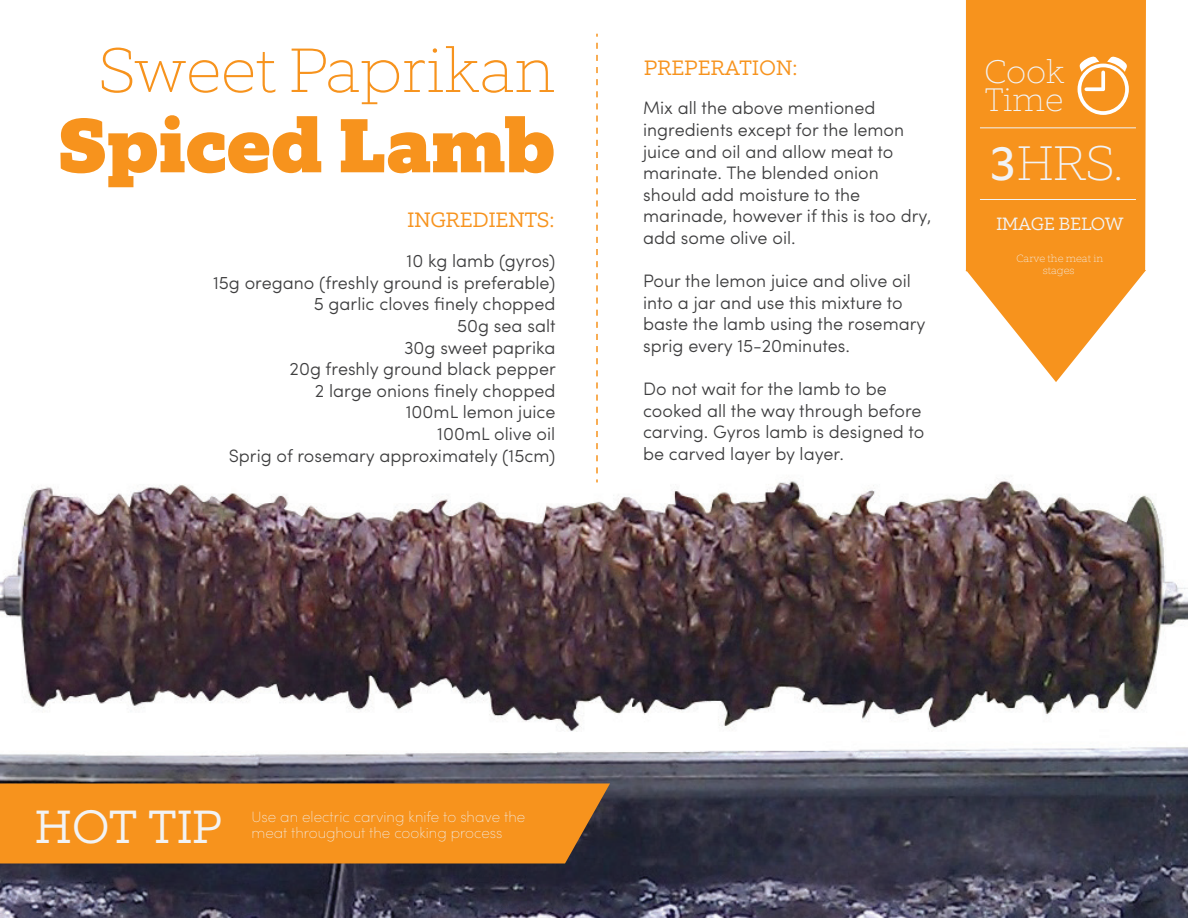
<style>
.page{position:relative;width:1188px;height:918px;background:#fff}
.page>*{position:absolute;margin:0;border:0;box-sizing:border-box;transform-origin:0 0}
.t1{font:900 77.1px "Equip Slab";color:#f7931d}
.t2{font:100 63px "Equip Slab";color:#f7931d}
.t3{font:100 48.9px "Equip Slab";color:#f2f3f4}
.t4{font:300 47.1px "Equip Slab";color:#f2f3f4}
.t5{font:100 32.85px/28.5px "Equip Slab";color:#f2f3f4}
.t6{font:300 21px "Equip Slab";color:#f7931d}
.t7{font:300 18px/21.6px "Sofia Pro";color:#3e3e3f}
.t8{font:300 18px "Equip Slab";letter-spacing:-.005em;color:#f2f3f4}
.t9{font:200 15px/15.6px "Sofia Pro";color:#f2f3f4}
.t10{font:100 10.5px/12.6px "Equip Slab";color:#f2f3f4;text-align:center}
.s1{font-weight:400}
</style>
<div class="page">
<img style="left:0;top:478px;width:1188px;height:440px">
<svg style="left:966px;top:0;width:180px;height:382px;fill:#f7931d"></svg>
<svg style="left:596px;top:43px;width:2px;height:439px"></svg>
<svg style="left:1078px;top:56px;width:51px;height:59px"></svg>
<hr style="left:980px;top:127px;width:156px;height:1px;background:#f2f3f4">
<hr style="left:980px;top:199px;width:156px;height:1px;background:#f2f3f4">
<div style="left:0;top:784px;width:610px;height:79px;background:#f7931d"></div>
<h2 class="t2" style="left:99px;top:30px;width:457px">Sweet Paprikan</h2>
<h1 class="t1" style="left:57px;top:97px;width:499px">Spiced Lamb</h1>
<p class="t6" style="left:408px;top:207px;width:148px">INGREDIENTS:</p>
<p class="t7" style="left:213px;top:249px;width:344px;text-align:right">10 kg lamb (gyros)<br>15g oregano (freshly ground is preferable)<br>5 garlic cloves finely chopped<br>50g sea salt<br>30g sweet paprika<br>20g freshly ground black pepper<br>2 large onions finely chopped<br>100mL lemon juice<br>100mL olive oil<br>Sprig of rosemary approximately (15cm)</p>
<p class="t6" style="left:644px;top:54px;width:154px">PREPERATION:</p>
<h3 class="t5" style="left:984px;top:57px;width:82px">Cook<br>Time</h3>
<p class="t7" style="left:643px;top:96px;width:290px">Mix all the above mentioned ingredients except for the lemon juice and oil and allow meat to marinate. The blended onion should add moisture to the marinade, however if this is too dry, add some olive oil.</p>
<p class="t7" style="left:643px;top:269px;width:284px">Pour the lemon juice and olive oil into a jar and use this mixture to baste the lamb using the rosemary sprig every 15-20minutes.</p>
<p class="t7" style="left:643px;top:377px;width:283px">Do not wait for the lamb to be cooked all the way through before carving. Gyros lamb is designed to be carved layer by layer.</p>
<h3 class="t3" style="left:989px;top:132px;width:135px"><span class="s1">3</span>HRS.</h3>
<p class="t8" style="left:996px;top:213px;width:129px">IMAGE BELOW</p>
<p class="t10" style="left:1017px;top:252px;width:88px">Carve the meat in stages</p>
<h3 class="t4" style="left:35px;top:796px;width:189px">HOT TIP</h3>
<p class="t9" style="left:251px;top:809px;width:275px">Use an electric carving knife to shave the meat throughout the cooking process</p>
</div>
